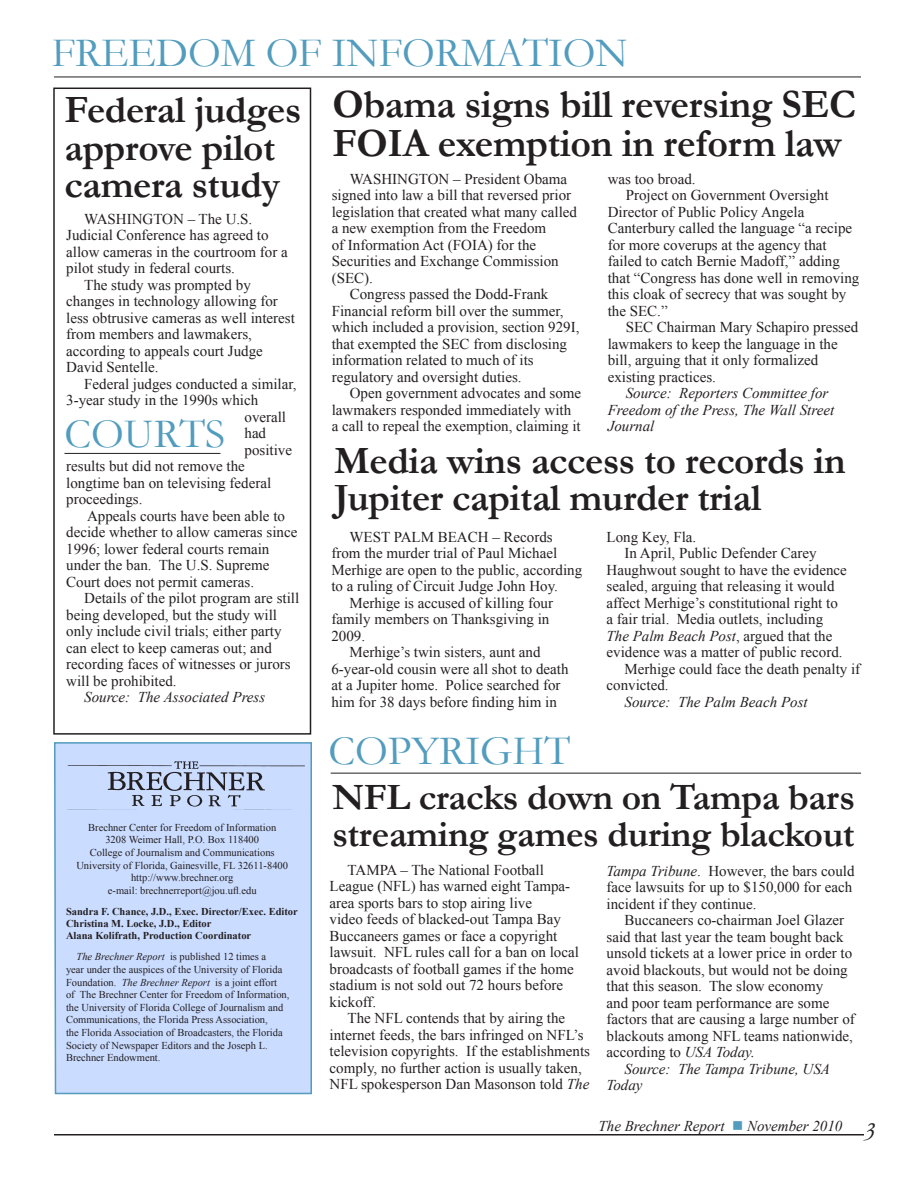
<style>
.page{position:relative;width:918px;height:1188px;background:#fff}
.page>*{position:absolute;margin:0;border:0;box-sizing:border-box;transform-origin:0 0}
.t1{font:42px "Garamond";letter-spacing:-.005em;color:#529cbe}
.Headline_26{font:700 40.5px/39px "Garamond";letter-spacing:-.01em;color:#231f20}
.Headline_26-2{font:700 39px/37.5px "Garamond";letter-spacing:-.01em;color:#231f20}
.Headline_26-3{font:700 37.5px/37.5px "Garamond";letter-spacing:-.01em;color:#231f20}
.t2{font:italic 27px "Garamond";color:#231f20}
.t3{font:15px/16.5px "Times New Roman";color:#231f20}
.t4{font:italic 15px/16.5px "Times New Roman";color:#231f20}
.t5{font:10.5px/12.6px "Times New Roman";color:#231f20}
.t6{font:700 10.5px "Times New Roman";color:#231f20}
.s1{font-style:italic}
.s2{color:#529cbe}
</style>
<div class="page">
<div style="left:53px;top:88px;width:258px;height:647px;border:2px solid #231f20"></div>
<hr style="left:54px;top:1134px;width:810px;height:2px;background:#231f20">
<div style="left:54px;top:742px;width:258px;height:353px;background:#cadcff"></div>
<img style="left:68px;top:760px;width:238px;height:49px">
<hr style="left:54px;top:77px;width:807px;height:1px;background:#231f20">
<hr style="left:64px;top:453px;width:156px;height:1px;background:#231f20">
<hr style="left:331px;top:773px;width:530px;height:1px;background:#231f20">
<p class="t1" style="left:52px;top:25px;width:578px">FREEDOM OF INFORMATION</p>
<p class="Headline_26-2" style="left:64px;top:91px;width:238px">Federal judges approve pilot camera study</p>
<p class="t3" style="left:66px;top:210px;width:223px;text-indent:18px">WASHINGTON – The U.S.<br>Judicial Conference has agreed to allow cameras in the courtroom for a pilot study in federal courts.</p>
<p class="t3" style="left:66px;top:276px;width:230px;text-indent:18px">The study was prompted by changes in technology allowing for less obtrusive cameras as well interest from members and lawmakers, according to appeals court Judge<br>David Sentelle.</p>
<p class="t3" style="left:84px;top:375px;width:214px">Federal judges conducted a similar,</p>
<p class="t3" style="left:66px;top:392px;width:194px">3-year study in the 1990s which</p>
<p class="t3" style="left:244px;top:408px;width:43px">overall</p>
<p class="t3" style="left:244px;top:425px;width:23px">had</p>
<p class="t3" style="left:244px;top:441px;width:49px">positive</p>
<p class="t3" style="left:66px;top:458px;width:180px">results but did not remove the</p>
<p class="t3" style="left:66px;top:474px;width:206px">longtime ban on televising federal</p>
<p class="t3" style="left:66px;top:491px;width:78px">proceedings.</p>
<p class="t3" style="left:66px;top:507px;width:233px;text-indent:21px">Appeals courts have been able to decide whether to allow cameras since 1996; lower federal courts remain under the ban. The U.S. Supreme Court does not permit cameras.</p>
<p class="t3" style="left:66px;top:590px;width:234px;text-indent:18px">Details of the pilot program are still being developed, but the study will only include civil trials; either party can elect to keep cameras out; and recording faces of witnesses or jurors will be prohibited.</p>
<p class="t4" style="left:84px;top:689px;width:183px">Source: The Associated Press</p>
<p class="t1" style="left:64px;top:406px;width:162px">COURTS</p>
<p class="t5" style="left:88px;top:821px;width:190px">Brechner Center for Freedom of Information</p>
<p class="t5" style="left:105px;top:833px;width:155px">3208 Weimer Hall, P.O. Box 118400</p>
<p class="t5" style="left:90px;top:846px;width:186px">College of Journalism and Communications</p>
<p class="t5" style="left:76px;top:859px;width:213px">University of Florida, Gainesville, FL 32611-8400</p>
<p class="t5" style="left:131px;top:871px;width:104px">http://www.brechner.org</p>
<p class="t5" style="left:108px;top:884px;width:150px">e-mail: brechnerreport@jou.ufl.edu</p>
<p class="t6" style="left:66px;top:904px;width:233px">Sandra F. Chance, J.D., Exec. Director/Exec. Editor</p>
<p class="t6" style="left:66px;top:916px;width:147px">Christina M. Locke, J.D., Editor</p>
<p class="t6" style="left:66px;top:928px;width:187px">Alana Kolifrath, Production Coordinator</p>
<p class="t5" style="left:66px;top:950px;width:225px;text-indent:10px"><span class="s1">The Brechner Report</span> is published 12 times a<br>year under the auspices of the University of Florida Foundation. <span class="s1">The Brechner Report</span> is a joint effort<br>of The Brechner Center for Freedom of Information, the University of Florida College of Journalism and Communications, the Florida Press Association,<br>the Florida Association of Broadcasters, the Florida Society of Newspaper Editors and the Joseph L.<br>Brechner Endowment.</p>
<p class="Headline_26" style="left:332px;top:85px;width:525px">Obama signs bill reversing SEC<br>FOIA exemption in reform law</p>
<p class="t3" style="left:332px;top:170px;width:247px;text-indent:18px">WASHINGTON – President Obama signed into law a bill that reversed prior legislation that created what many called a new exemption from the Freedom<br>of Information Act (FOIA) for the<br>Securities and Exchange Commission (SEC).</p>
<p class="t3" style="left:332px;top:286px;width:249px;text-indent:18px">Congress passed the Dodd-Frank Financial reform bill over the summer, which included a provision, section 929I, that exempted the SEC from disclosing information related to much of its regulatory and oversight duties.</p>
<p class="t3" style="left:332px;top:385px;width:251px;text-indent:18px">Open government advocates and some lawmakers responded immediately with a call to repeal the exemption, claiming it</p>
<p class="t3" style="left:608px;top:170px;width:89px">was too broad.</p>
<p class="t3" style="left:608px;top:187px;width:253px;text-indent:18px">Project on Government Oversight Director of Public Policy Angela Canterbury called the language “a recipe for more coverups at the agency that failed to catch Bernie Madoff,” adding that “Congress has done well in removing this cloak of secrecy that was sought by the SEC.”</p>
<p class="t3" style="left:608px;top:319px;width:252px;text-indent:18px">SEC Chairman Mary Schapiro pressed lawmakers to keep the language in the bill, arguing that it only formalized existing practices.</p>
<p class="t4" style="left:608px;top:385px;width:228px;text-indent:18px">Source: Reporters Committee for<br>Freedom of the Press, The Wall Street<br>Journal</p>
<p class="Headline_26-2" style="left:334px;top:442px;width:513px">Media wins access to records in<br>Jupiter capital murder trial</p>
<p class="t3" style="left:331px;top:528px;width:252px;text-indent:18px">WEST PALM BEACH – Records from the murder trial of Paul Michael Merhige are open to the public, according to a ruling of Circuit Judge John Hoy.</p>
<p class="t3" style="left:331px;top:594px;width:223px;text-indent:18px">Merhige is accused of killing four family members on Thanksgiving in<br>2009.</p>
<p class="t3" style="left:331px;top:644px;width:239px;text-indent:18px">Merhige’s twin sisters, aunt and 6-year-old cousin were all shot to death at a Jupiter home. Police searched for him for 38 days before finding him in</p>
<p class="t1" style="left:328px;top:722px;width:243px">COPYRIGHT</p>
<p class="t3" style="left:607px;top:528px;width:91px">Long Key, Fla.</p>
<p class="t3" style="left:607px;top:545px;width:242px;text-indent:18px">In April, Public Defender Carey Haughwout sought to have the evidence sealed, arguing that releasing it would affect Merhige’s constitutional right to a fair trial. Media outlets, including <span class="s1">The Palm Beach Post</span>, argued that the evidence was a matter of public record.</p>
<p class="t3" style="left:607px;top:660px;width:255px;text-indent:18px">Merhige could face the death penalty if convicted.</p>
<p class="t4" style="left:625px;top:693px;width:185px">Source: The Palm Beach Post</p>
<p class="Headline_26-3" style="left:332px;top:778px;width:524px">NFL cracks down on Tampa bars streaming games during blackout</p>
<p class="t3" style="left:330px;top:861px;width:251px;text-indent:18px">TAMPA – The National Football League (NFL) has warned eight Tampa&shy;area sports bars to stop airing live<br>video feeds of blacked-out Tampa Bay Buccaneers games or face a copyright lawsuit. NFL rules call for a ban on local broadcasts of football games if the home stadium is not sold out 72 hours before kickoff.</p>
<p class="t3" style="left:330px;top:1010px;width:262px;text-align:center">The NFL contends that by airing the internet feeds, the bars infringed on NFL’s television copyrights. If the establishments comply, no further action is usually taken, NFL spokesperson Dan Masonson told <span class="s1">The</span></p>
<p class="t3" style="left:607px;top:862px;width:250px"><span class="s1">Tampa Tribune</span>. However, the bars could face lawsuits for up to $150,000 for each incident if they continue.</p>
<p class="t3" style="left:607px;top:912px;width:250px;text-indent:18px">Buccaneers co-chairman Joel Glazer said that last year the team bought back unsold tickets at a lower price in order to avoid blackouts, but would not be doing that this season. The slow economy<br>and poor team performance are some factors that are causing a large number of blackouts among NFL teams nationwide, according to <span class="s1">USA Today.</span></p>
<p class="t4" style="left:607px;top:1060px;width:225px;text-indent:18px">Source: The Tampa Tribune, USA<br>Today</p>
<p class="t4" style="left:598px;top:1117px;width:245px">The Brechner Report <span class="s2">■</span> November 2010</p>
<p class="t2" style="left:863px;top:1114px;width:14px">3</p>
</div>
